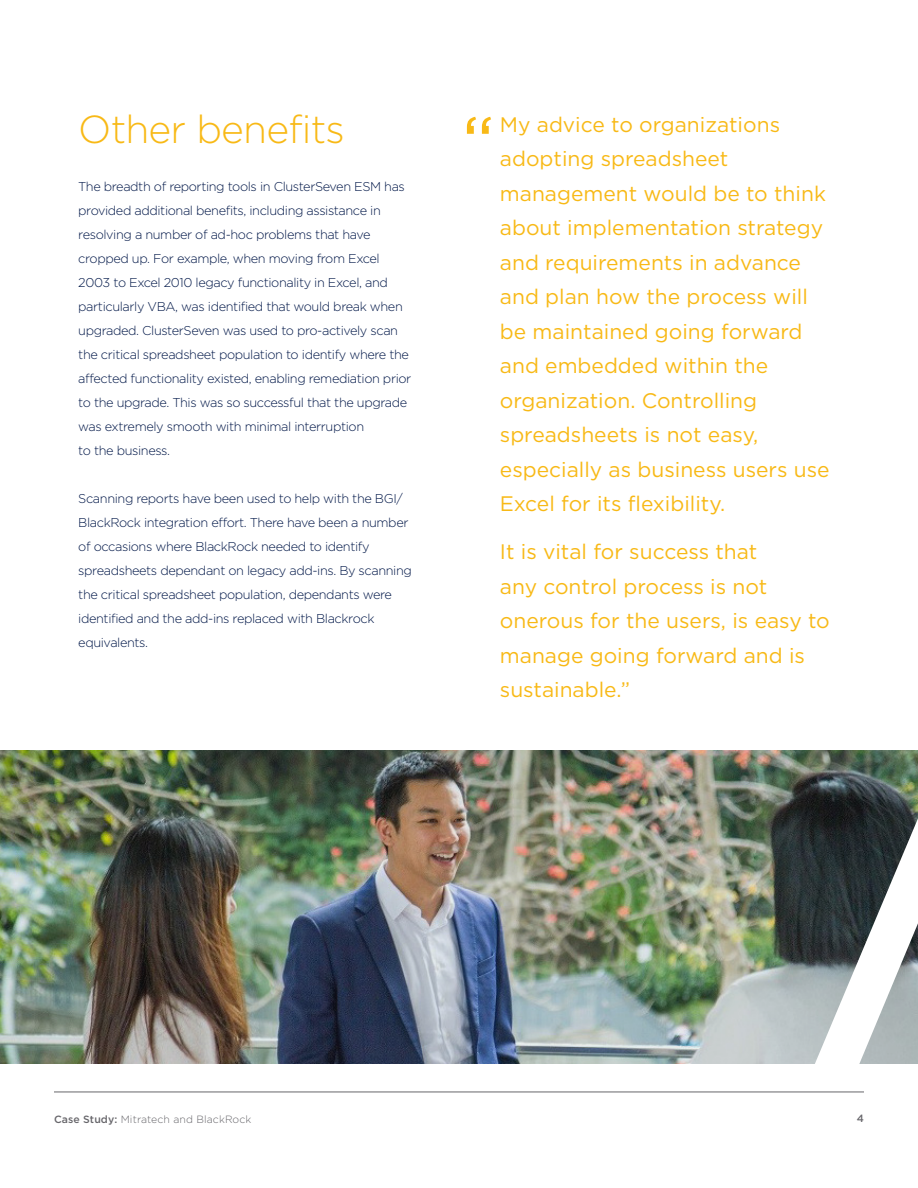
<style>
.page{position:relative;width:918px;height:1188px;background:#fff}
.page>*{position:absolute;margin:0;border:0;box-sizing:border-box;transform-origin:0 0}
.quote_marks{font:75px "Gotham HTF";color:#f8b916}
.H2_N{font:300 39px "Gotham HTF";letter-spacing:-.02em;color:#f8b916}
.Quotes{font:21px/34.5px "Gotham HTF";color:#f8b916}
.B2_N{font:300 12.75px/24px "Gotham HTF";letter-spacing:-.03em;color:#001748}
.t1{font:300 10.5px "Gotham HTF";letter-spacing:.01em;color:#67666b}
.t2{font:500 10.5px "Gotham HTF";color:#67666b}
.s1{font-weight:500}
</style>
<div class="page">
<hr style="left:54px;top:1092px;width:810px;height:1px;background:#67666b">
<img style="left:0;top:751px;width:918px;height:313px">
<svg style="left:813px;top:818px;width:105px;height:246px"></svg>
<p class="H2_N" style="left:78px;top:108px;width:268px">Other benefits</p>
<p class="B2_N" style="left:78px;top:175px;width:328px">The breadth of reporting tools in ClusterSeven ESM has</p>
<p class="B2_N" style="left:78px;top:199px;width:335px">provided additional benefits, including assistance in resolving a number of ad-hoc problems that have cropped up. For example, when moving from Excel 2003 to Excel 2010 legacy functionality in Excel, and particularly VBA, was identified that would break when upgraded. ClusterSeven was used to pro-actively scan the critical spreadsheet population to identify where the affected functionality existed, enabling remediation prior to the upgrade. This was so successful that the upgrade was extremely smooth with minimal interruption</p>
<p class="B2_N" style="left:78px;top:439px;width:93px">to the business.</p>
<p class="B2_N" style="left:78px;top:487px;width:326px">Scanning reports have been used to help with the BGI/</p>
<p class="B2_N" style="left:78px;top:511px;width:335px">BlackRock integration effort. There have been a number of occasions where BlackRock needed to identify spreadsheets dependant on legacy add-ins. By scanning the critical spreadsheet population, dependants were identified and the add-ins replaced with Blackrock equivalents.</p>
<p class="quote_marks" style="left:462px;top:102px;width:35px">“</p>
<p class="Quotes" style="left:500px;top:107px;width:331px">My advice to organizations adopting spreadsheet management would be to think about implementation strategy and requirements in advance and plan how the process will be maintained going forward and embedded within the organization. Controlling spreadsheets is not easy, especially as business users use<br>Excel for its flexibility.</p>
<p class="Quotes" style="left:500px;top:534px;width:331px">It is vital for success that<br>any control process is not onerous for the users, is easy to manage going forward and is sustainable.”</p>
<p class="t1" style="left:54px;top:1114px;width:199px"><span class="s1">Case Study:</span> Mitratech and BlackRock</p>
<p class="t2" style="left:857px;top:1112px;width:9px">4</p>
</div>
